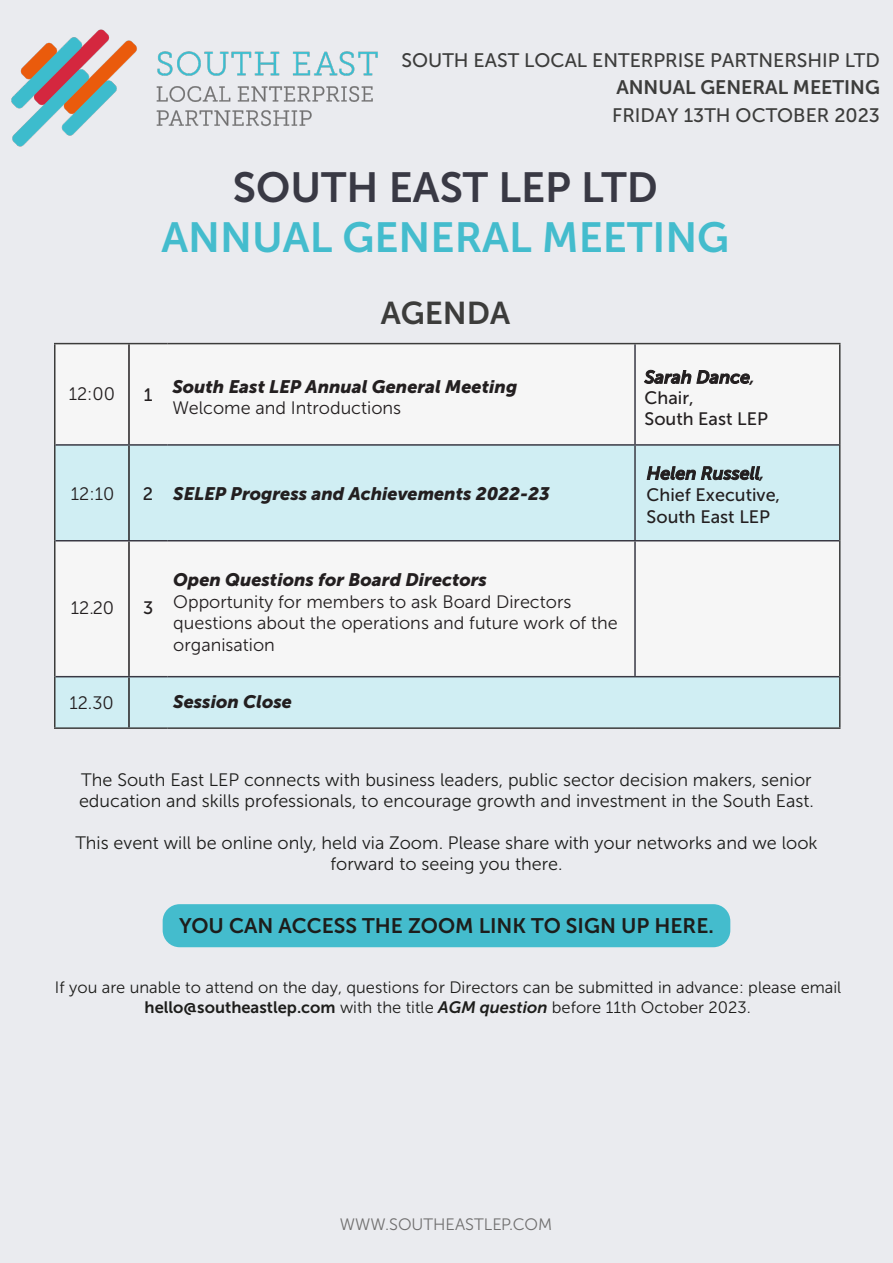
<style>
.page{position:relative;width:893px;height:1263px;background:#eaebef}
.page>*{position:absolute;margin:0;border:0;box-sizing:border-box;transform-origin:0 0}
.t1{font:42px/50.4px "Museo Sans 700";color:#44bccd;text-align:center}
.t2{font:31.5px "Museo Sans 700";color:#3c3c3b}
.t3{font:21px "Museo Sans 700";color:#1d1d1b}
.t4{font:19.5px/27.3px "Museo Sans 500";color:#3c3c3b;text-align:justify}
.t5{font:18px/21px "Museo Sans 300";color:#1d1d1b}
.t6{font:18px/21.6px "Museo Sans 300";color:#231f20}
.t7{font:italic 18px/20.9px "Museo Sans 900";color:#231f20}
.t8{font:18px/20.9px "Museo Sans 500";color:#231f20}
.t9{font:16.5px/19.8px "Museo Sans 300";color:#1d1d1b;text-align:center}
.t10{font:16.5px "Museo Sans 300";color:#706f6f}
.s1{font-family:"Museo Sans 700"}
.s2{color:#393944}
.s3{font-family:"Museo Sans 300";font-style:normal}
.s4{font-family:"Museo Sans 700";font-style:italic}
.s5{font-family:"Museo Sans 500";font-style:normal}
.s6{font-family:"Museo Sans 900";font-style:italic}
</style>
<div class="page">
<div style="left:163px;top:904px;width:567px;height:43px;background:#44bccd;border-radius:17px"></div>
<div style="left:56px;top:344px;width:783px;height:100px;background:#f6f6f6"></div>
<svg style="left:56px;top:446px;width:783px;height:281px;fill:#d0eef3"></svg>
<hr style="left:54px;top:343px;width:75px;height:1px;background:#3c3c3b">
<hr style="left:54px;top:344px;width:2px;height:101px;background:#3c3c3b">
<hr style="left:129px;top:343px;width:38px;height:1px;background:#3c3c3b">
<hr style="left:167px;top:343px;width:468px;height:1px;background:#3c3c3b">
<hr style="left:635px;top:343px;width:205px;height:1px;background:#3c3c3b">
<hr style="left:839px;top:344px;width:1px;height:101px;background:#3c3c3b">
<hr style="left:54px;top:445px;width:2px;height:96px;background:#3c3c3b">
<hr style="left:839px;top:445px;width:1px;height:96px;background:#3c3c3b">
<hr style="left:54px;top:541px;width:2px;height:136px;background:#3c3c3b">
<hr style="left:839px;top:541px;width:1px;height:136px;background:#3c3c3b">
<hr style="left:54px;top:677px;width:2px;height:50px;background:#3c3c3b">
<hr style="left:54px;top:727px;width:75px;height:2px;background:#3c3c3b">
<hr style="left:129px;top:727px;width:38px;height:2px;background:#3c3c3b">
<hr style="left:128px;top:344px;width:2px;height:100px;background:#231f20">
<hr style="left:128px;top:446px;width:2px;height:94px;background:#231f20">
<hr style="left:128px;top:541px;width:2px;height:135px;background:#231f20">
<hr style="left:128px;top:677px;width:2px;height:50px;background:#231f20">
<hr style="left:634px;top:344px;width:2px;height:100px;background:#393944">
<hr style="left:56px;top:444px;width:73px;height:2px;background:#393944">
<hr style="left:129px;top:444px;width:38px;height:2px;background:#393944">
<hr style="left:167px;top:444px;width:468px;height:2px;background:#393944">
<hr style="left:635px;top:444px;width:204px;height:2px;background:#393944">
<hr style="left:634px;top:446px;width:2px;height:94px;background:#393944">
<hr style="left:56px;top:540px;width:73px;height:1px;background:#393944">
<hr style="left:129px;top:540px;width:38px;height:1px;background:#393944">
<hr style="left:167px;top:540px;width:468px;height:1px;background:#393944">
<hr style="left:635px;top:540px;width:204px;height:1px;background:#393944">
<hr style="left:634px;top:541px;width:2px;height:135px;background:#393944">
<hr style="left:56px;top:676px;width:73px;height:1px;background:#393944">
<hr style="left:129px;top:676px;width:38px;height:1px;background:#393944">
<hr style="left:167px;top:676px;width:468px;height:1px;background:#393944">
<hr style="left:635px;top:676px;width:204px;height:1px;background:#393944">
<hr style="left:839px;top:677px;width:1px;height:50px;background:#3c3c3b">
<hr style="left:167px;top:727px;width:468px;height:2px;background:#3c3c3b">
<hr style="left:635px;top:727px;width:205px;height:2px;background:#3c3c3b">
<img style="left:11px;top:29px;width:367px;height:118px">
<p class="t4" style="left:612px;top:47px;width:269px;text-indent:-211px">SOUTH EAST LOCAL ENTERPRISE PARTNERSHIP LTD <span class="s1">ANNUAL GENERAL MEETING </span>FRIDAY 13TH OCTOBER 2023</p>
<p class="t1" style="left:162px;top:162px;width:569px"><span class="s2">SOUTH EAST LEP LTD<br></span>ANNUAL GENERAL MEETING</p>
<p class="t2" style="left:381px;top:296px;width:131px">AGENDA</p>
<p class="t6" style="left:69px;top:383px;width:48px">12:00</p>
<p class="t8" style="left:144px;top:384px;width:10px">1</p>
<p class="t7" style="left:172px;top:376px;width:346px">South East LEP Annual General Meeting<br><span class="s3">Welcome and Introductions</span></p>
<p class="t8" style="left:644px;top:367px;width:125px"><span class="s4">Sarah Dance,<br></span>Chair,<br>South East LEP</p>
<p class="t6" style="left:71px;top:483px;width:45px">12:10</p>
<p class="t7" style="left:143px;top:483px;width:408px"><span class="s5">2</span> SELEP Progress and Achievements 2022-23</p>
<p class="t6" style="left:71px;top:597px;width:45px">12.20</p>
<p class="t8" style="left:143px;top:597px;width:12px">3</p>
<p class="t6" style="left:173px;top:569px;width:446px"><span class="s6">Open Questions for Board Directors<br></span>Opportunity for members to ask Board Directors questions about the operations and future work of the organisation</p>
<p class="t6" style="left:69px;top:692px;width:46px">12.30</p>
<p class="t7" style="left:173px;top:691px;width:120px">Session Close</p>
<p class="t8" style="left:647px;top:462px;width:135px;line-height:21.6px"><span class="s4">Helen Russell,<br></span>Chief Executive,<br>South East LEP</p>
<p class="t5" style="left:79px;top:770px;width:736px">The South East LEP connects with business leaders, public sector decision makers, senior education and skills professionals, to encourage growth and investment in the South East.</p>
<p class="t5" style="left:75px;top:833px;width:744px;text-align:center">This event will be online only, held via Zoom. Please share with your networks and we look forward to seeing you there.</p>
<p class="t3" style="left:179px;top:914px;width:536px">YOU CAN ACCESS THE ZOOM LINK TO SIGN UP HERE.</p>
<p class="t9" style="left:55px;top:978px;width:788px">If you are unable to attend on the day, questions for Directors can be submitted in advance: please email <span class="s1">hello@southeastlep.com</span> with the title <span class="s4">AGM question</span> before 11th October 2023.</p>
<p class="t10" style="left:340px;top:1215px;width:214px">WWW.SOUTHEASTLEP.COM</p>
</div>
